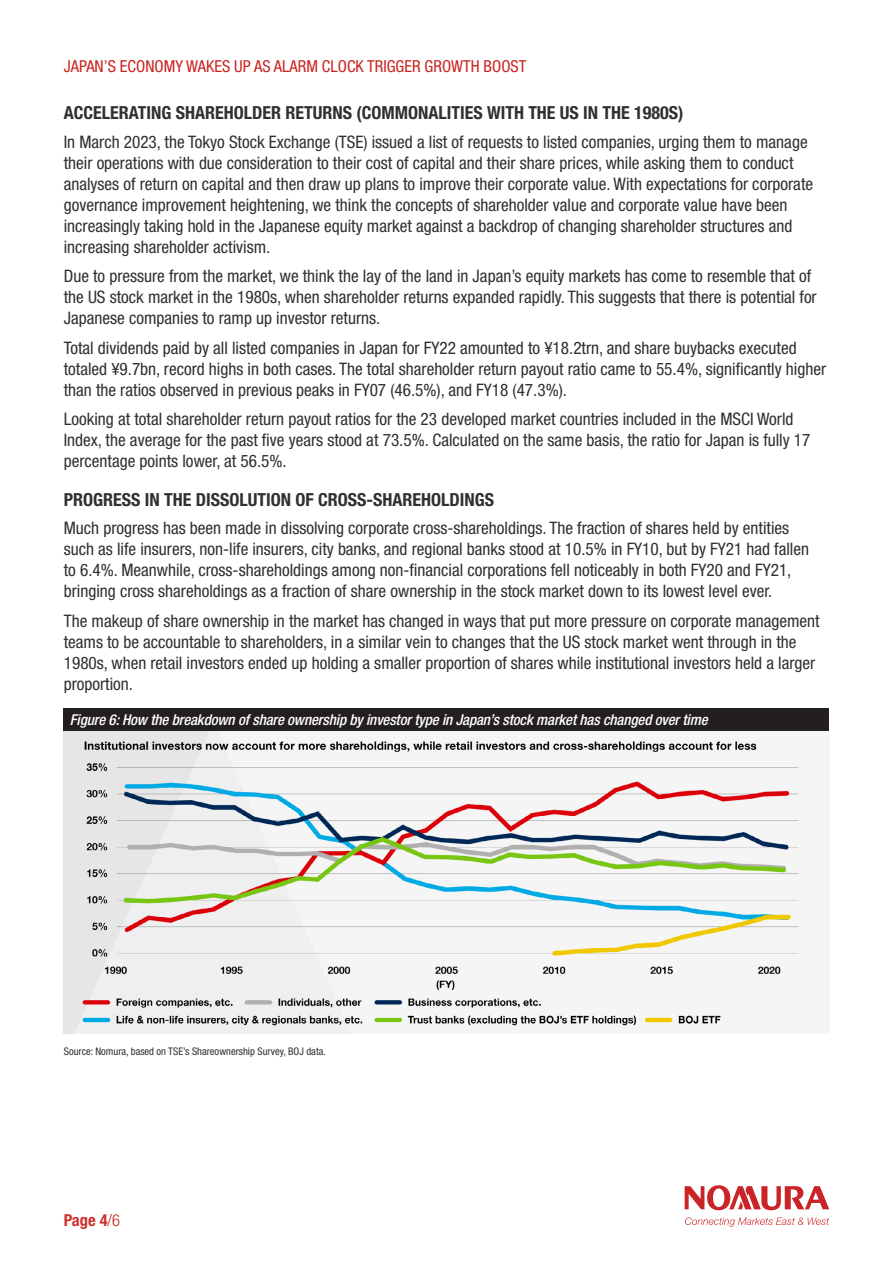
<style>
.page{position:relative;width:893px;height:1263px;background:#fff}
.page>*{position:absolute;margin:0;border:0;box-sizing:border-box;transform-origin:0 0}
.Heading{font:700 condensed 18px "Helvetica Neue LT Std";color:#312f30}
.Text{font:condensed 17.25px/21px "Helvetica Neue LT Std";color:#312f30}
.Disclaimer{font:condensed 16.5px "Helvetica Neue LT Std";color:#ca2420}
.Text-2{font:700 condensed 16.5px "Helvetica Neue LT Std";color:#cd2f2b}
.Figure_Text{font:italic 500 condensed 15px "Helvetica Neue LT Std";letter-spacing:-.01em;color:#fff}
.Disclaimer-2{font:condensed 10.5px "Helvetica Neue LT Std";color:#312f30}
.s1{font-weight:300;color:#ca2420}
</style>
<div class="page">
<svg style="left:685px;top:1185px;width:144px;height:25px"></svg>
<svg style="left:685px;top:1217px;width:144px;height:10px"></svg>
<div style="left:64px;top:708px;width:765px;height:23px;background:#231f20"></div>
<img style="left:64px;top:731px;width:735px;height:302px">
<p class="Disclaimer" style="left:64px;top:57px;width:464px">JAPAN’S ECONOMY WAKES UP AS ALARM CLOCK TRIGGER GROWTH BOOST</p>
<p class="Heading" style="left:64px;top:102px;width:621px">ACCELERATING SHAREHOLDER RETURNS (COMMONALITIES WITH THE US IN THE 1980S)</p>
<p class="Text" style="left:64px;top:131px;width:751px">In March 2023, the Tokyo Stock Exchange (TSE) issued a list of requests to listed companies, urging them to manage their operations with due consideration to their cost of capital and their share prices, while asking them to conduct analyses of return on capital and then draw up plans to improve their corporate value. With expectations for corporate governance improvement heightening, we think the concepts of shareholder value and corporate value have been increasingly taking hold in the Japanese equity market against a backdrop of changing shareholder structures and increasing shareholder activism.</p>
<p class="Text" style="left:64px;top:265px;width:754px">Due to pressure from the market, we think the lay of the land in Japan’s equity markets has come to resemble that of the US stock market in the 1980s, when shareholder returns expanded rapidly. This suggests that there is potential for<br>Japanese companies to ramp up investor returns.</p>
<p class="Text" style="left:64px;top:337px;width:764px">Total dividends paid by all listed companies in Japan for FY22 amounted to ¥18.2trn, and share buybacks executed totaled ¥9.7bn, record highs in both cases. The total shareholder return payout ratio came to 55.4%, significantly higher than the ratios observed in previous peaks in FY07 (46.5%), and FY18 (47.3%).</p>
<p class="Text" style="left:64px;top:408px;width:748px">Looking at total shareholder return payout ratios for the 23 developed market countries included in the MSCI World<br>Index, the average for the past five years stood at 73.5%. Calculated on the same basis, the ratio for Japan is fully 17 percentage points lower, at 56.5%.</p>
<p class="Heading" style="left:64px;top:488px;width:432px">PROGRESS IN THE DISSOLUTION OF CROSS-SHAREHOLDINGS</p>
<p class="Text" style="left:64px;top:517px;width:747px">Much progress has been made in dissolving corporate cross-shareholdings. The fraction of shares held by entities such as life insurers, non-life insurers, city banks, and regional banks stood at 10.5% in FY10, but by FY21 had fallen to 6.4%. Meanwhile, cross-shareholdings among non-financial corporations fell noticeably in both FY20 and FY21, bringing cross shareholdings as a fraction of share ownership in the stock market down to its lowest level ever.</p>
<p class="Text" style="left:64px;top:610px;width:757px">The makeup of share ownership in the market has changed in ways that put more pressure on corporate management teams to be accountable to shareholders, in a similar vein to changes that the US stock market went through in the 1980s, when retail investors ended up holding a smaller proportion of shares while institutional investors held a larger proportion.</p>
<p class="Figure_Text" style="left:70px;top:711px;width:639px">Figure 6: How the breakdown of share ownership by investor type in Japan’s stock market has changed over time</p>
<p class="Disclaimer-2" style="left:64px;top:1045px;width:264px">Source: Nomura, based on TSE’s Shareownership Survey, BOJ data.</p>
<p class="Text-2" style="left:64px;top:1210px;width:58px">Page 4<span class="s1">/6</span></p>
</div>
